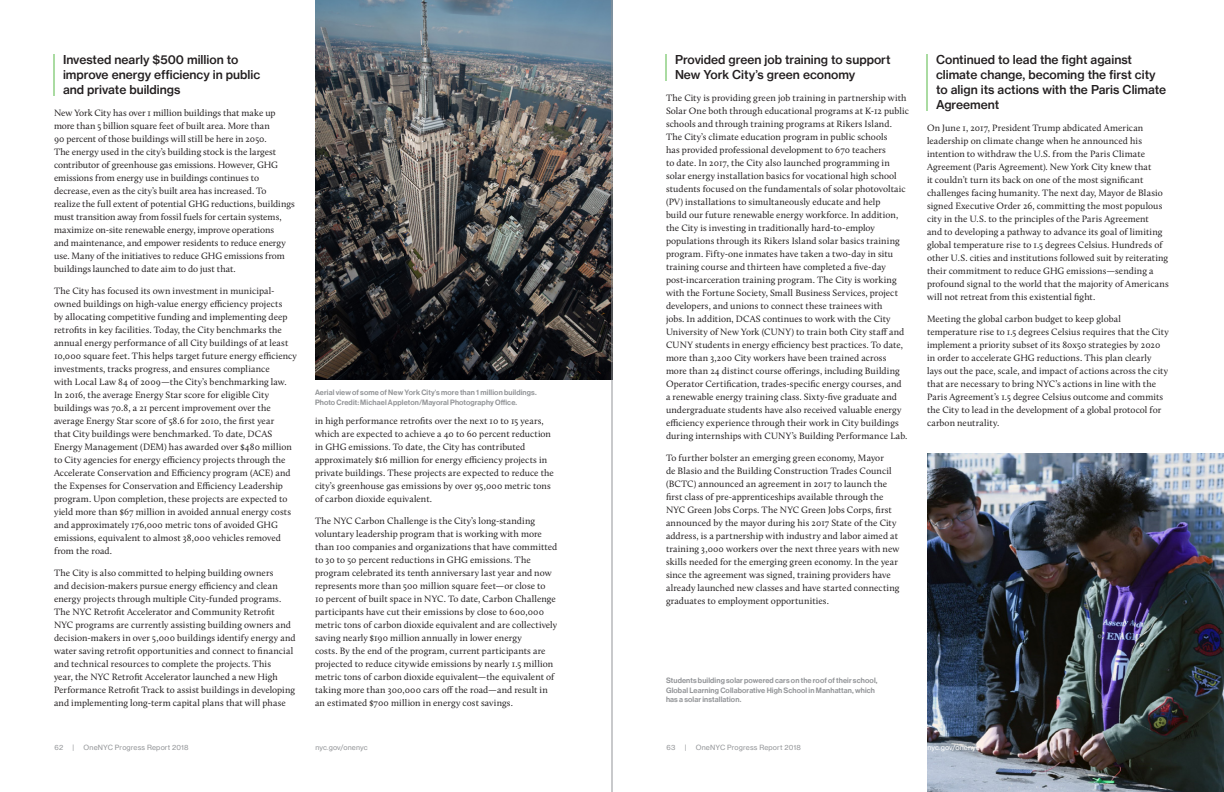
<style>
.page{position:relative;width:1224px;height:792px;background:#fff}
.page>*{position:absolute;margin:0;border:0;box-sizing:border-box;transform-origin:0 0}
.Body_Text_Initiative{font:500 12px/15px "Haas Grot Text R 65";color:#231f20}
.Body_Text_1{font:9.5px/13px "Calluna";letter-spacing:.005em;color:#231f20}
.Caption_Styling_1{font:500 7.5px/9.5px "Haas Grot Disp R 65";letter-spacing:.02em;color:#939598}
.t1{font:7px "Haas Grot Text R 55 Roman";letter-spacing:.02em;color:#939598}
.Folio_Style{font:7px "Haas Grot Text R 55 Roman";letter-spacing:.005em;color:#fff}
</style>
<div class="page">
<img style="left:927px;top:454px;width:297px;height:338px">
<hr style="left:54px;top:54px;width:1px;height:42px;background:#56b947">
<svg style="left:666px;top:54px;width:1px;height:27px"></svg>
<img style="left:315px;top:0;width:297px;height:380px">
<hr style="left:927px;top:54px;width:1px;height:57px;background:#56b947">
<hr style="left:612px;top:0;width:1px;height:792px;background:#939598">
<p class="Body_Text_Initiative" style="left:63px;top:52px;width:199px">Invested nearly $500 million to improve energy efficiency in public and private buildings</p>
<p class="Body_Text_1" style="left:54px;top:106px;width:242px">New York City has over 1 million buildings that make up more than 5 billion square feet of built area. More than<br>90 percent of those buildings will still be here in 2050.<br>The energy used in the city’s building stock is the largest contributor of greenhouse gas emissions. However, GHG emissions from energy use in buildings continues to decrease, even as the city’s built area has increased. To realize the full extent of potential GHG reductions, buildings must transition away from fossil fuels for certain systems, maximize on-site renewable energy, improve operations<br>and maintenance, and empower residents to reduce energy use. Many of the initiatives to reduce GHG emissions from buildings launched to date aim to do just that.</p>
<p class="Body_Text_1" style="left:54px;top:284px;width:245px">The City has focused its own investment in municipal&shy;owned buildings on high-value energy efficiency projects<br>by allocating competitive funding and implementing deep retrofits in key facilities. Today, the City benchmarks the annual energy performance of all City buildings of at least 10,000 square feet. This helps target future energy efficiency investments, tracks progress, and ensures compliance<br>with Local Law 84 of 2009—the City’s benchmarking law.<br>In 2016, the average Energy Star score for eligible City buildings was 70.8, a 21 percent improvement over the average Energy Star score of 58.6 for 2010, the first year<br>that City buildings were benchmarked. To date, DCAS Energy Management (DEM) has awarded over $480 million to City agencies for energy efficiency projects through the Accelerate Conservation and Efficiency program (ACE) and the Expenses for Conservation and Efficiency Leadership program. Upon completion, these projects are expected to yield more than $67 million in avoided annual energy costs and approximately 176,000 metric tons of avoided GHG emissions, equivalent to almost 38,000 vehicles removed from the road.</p>
<p class="Body_Text_1" style="left:54px;top:566px;width:243px">The City is also committed to helping building owners<br>and decision-makers pursue energy efficiency and clean energy projects through multiple City-funded programs.<br>The NYC Retrofit Accelerator and Community Retrofit NYC programs are currently assisting building owners and decision-makers in over 5,000 buildings identify energy and water saving retrofit opportunities and connect to financial and technical resources to complete the projects. This<br>year, the NYC Retrofit Accelerator launched a new High Performance Retrofit Track to assist buildings in developing and implementing long-term capital plans that will phase</p>
<p class="Caption_Styling_1" style="left:315px;top:388px;width:223px">Aerial view of some of New York City’s more than 1 million buildings.<br>Photo Credit: Michael Appleton/Mayoral Photography Office.</p>
<p class="Body_Text_1" style="left:315px;top:414px;width:240px">in high performance retrofits over the next 10 to 15 years, which are expected to achieve a 40 to 60 percent reduction in GHG emissions. To date, the City has contributed approximately $16 million for energy efficiency projects in private buildings. These projects are expected to reduce the city’s greenhouse gas emissions by over 95,000 metric tons of carbon dioxide equivalent.</p>
<p class="Body_Text_1" style="left:315px;top:514px;width:244px">The NYC Carbon Challenge is the City’s long-standing voluntary leadership program that is working with more than 100 companies and organizations that have committed to 30 to 50 percent reductions in GHG emissions. The program celebrated its tenth anniversary last year and now represents more than 500 million square feet—or close to<br>10 percent of built space in NYC. To date, Carbon Challenge participants have cut their emissions by close to 600,000 metric tons of carbon dioxide equivalent and are collectively saving nearly $190 million annually in lower energy<br>costs. By the end of the program, current participants are projected to reduce citywide emissions by nearly 1.5 million metric tons of carbon dioxide equivalent—the equivalent of taking more than 300,000 cars off the road—and result in an estimated $700 million in energy cost savings.</p>
<p class="Body_Text_Initiative" style="left:675px;top:52px;width:217px">Provided green job training to support<br>New York City’s green economy</p>
<p class="Body_Text_1" style="left:666px;top:91px;width:244px">The City is providing green job training in partnership with Solar One both through educational programs at K-12 public schools and through training programs at Rikers Island.<br>The City’s climate education program in public schools<br>has provided professional development to 670 teachers<br>to date. In 2017, the City also launched programming in solar energy installation basics for vocational high school students focused on the fundamentals of solar photovoltaic (PV) installations to simultaneously educate and help<br>build our future renewable energy workforce. In addition, the City is investing in traditionally hard-to-employ populations through its Rikers Island solar basics training program. Fifty-one inmates have taken a two-day in situ training course and thirteen have completed a five-day post-incarceration training program. The City is working with the Fortune Society, Small Business Services, project developers, and unions to connect these trainees with<br>jobs. In addition, DCAS continues to work with the City University of New York (CUNY) to train both City staff and CUNY students in energy efficiency best practices. To date, more than 3,200 City workers have been trained across more than 24 distinct course offerings, including Building Operator Certification, trades-specific energy courses, and<br>a renewable energy training class. Sixty-five graduate and undergraduate students have also received valuable energy efficiency experience through their work in City buildings during internships with CUNY’s Building Performance Lab.</p>
<p class="Body_Text_1" style="left:666px;top:451px;width:235px">To further bolster an emerging green economy, Mayor<br>de Blasio and the Building Construction Trades Council (BCTC) announced an agreement in 2017 to launch the first class of pre-apprenticeships available through the NYC Green Jobs Corps. The NYC Green Jobs Corps, first announced by the mayor during his 2017 State of the City address, is a partnership with industry and labor aimed at training 3,000 workers over the next three years with new skills needed for the emerging green economy. In the year since the agreement was signed, training providers have already launched new classes and have started connecting graduates to employment opportunities.</p>
<p class="Body_Text_Initiative" style="left:936px;top:52px;width:232px">Continued to lead the fight against climate change, becoming the first city to align its actions with the Paris Climate<br>Agreement</p>
<p class="Body_Text_1" style="left:927px;top:121px;width:243px">On June 1, 2017, President Trump abdicated American leadership on climate change when he announced his intention to withdraw the U.S. from the Paris Climate Agreement (Paris Agreement). New York City knew that<br>it couldn’t turn its back on one of the most significant challenges facing humanity. The next day, Mayor de Blasio signed Executive Order 26, committing the most populous city in the U.S. to the principles of the Paris Agreement<br>and to developing a pathway to advance its goal of limiting global temperature rise to 1.5 degrees Celsius. Hundreds of other U.S. cities and institutions followed suit by reiterating their commitment to reduce GHG emissions—sending a profound signal to the world that the majority of Americans will not retreat from this existential fight.</p>
<p class="Body_Text_1" style="left:927px;top:312px;width:243px">Meeting the global carbon budget to keep global temperature rise to 1.5 degrees Celsius requires that the City implement a priority subset of its 80x50 strategies by 2020 in order to accelerate GHG reductions. This plan clearly lays out the pace, scale, and impact of actions across the city that are necessary to bring NYC’s actions in line with the Paris Agreement’s 1.5 degree Celsius outcome and commits the City to lead in the development of a global protocol for carbon neutrality.</p>
<p class="Caption_Styling_1" style="left:666px;top:676px;width:213px">Students building solar powered cars on the roof of their school,<br>Global Learning Collaborative High School in Manhattan, which has a solar installation.</p>
<p class="t1" style="left:55px;top:743px;width:10px">62</p>
<p class="t1" style="left:73px;top:743px;width:3px">|</p>
<p class="t1" style="left:84px;top:743px;width:106px">OneNYC Progress Report 2018</p>
<p class="t1" style="left:315px;top:743px;width:54px">nyc.gov/onenyc</p>
<p class="t1" style="left:667px;top:743px;width:10px">63</p>
<p class="t1" style="left:685px;top:743px;width:3px">|</p>
<p class="t1" style="left:696px;top:743px;width:106px">OneNYC Progress Report 2018</p>
<p class="Folio_Style" style="left:927px;top:743px;width:54px">nyc.gov/onenyc</p>
</div>
